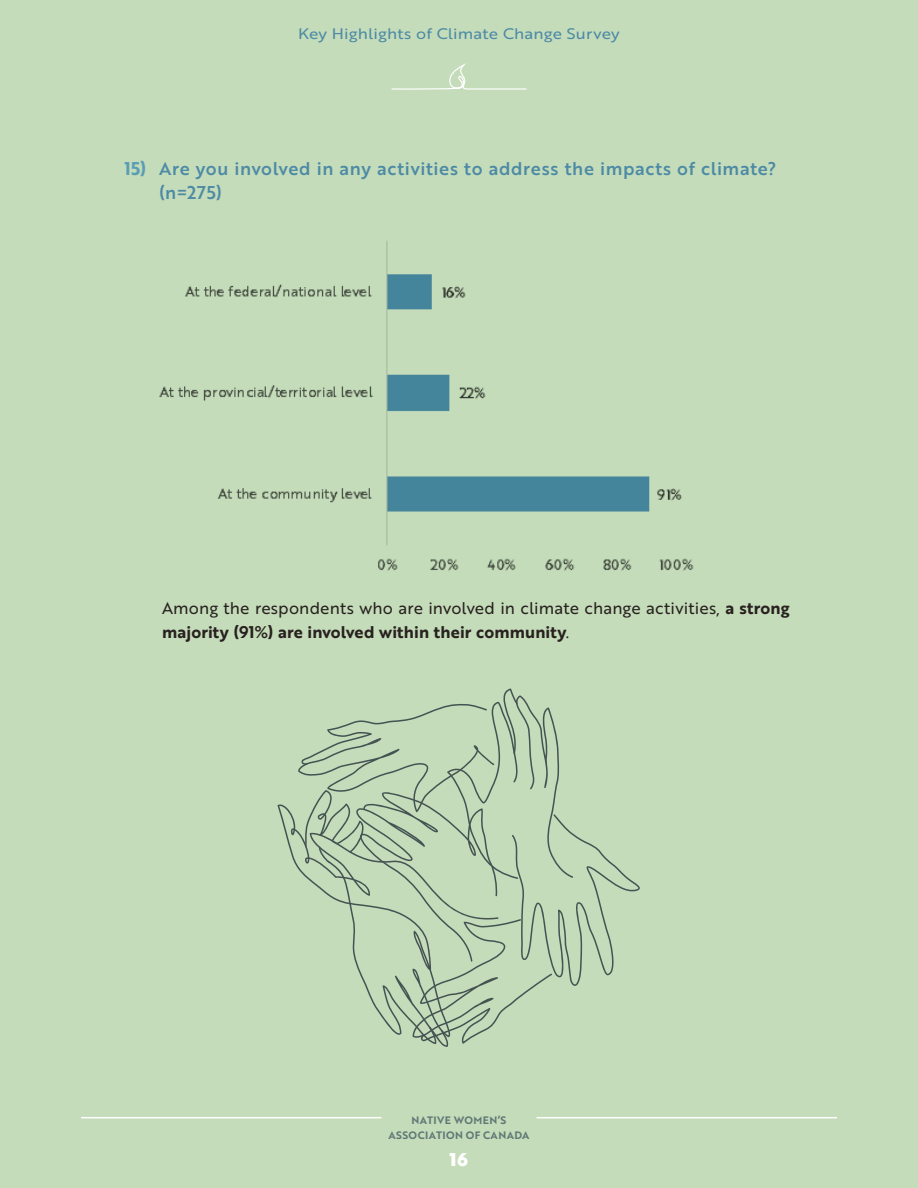
<style>
.page{position:relative;width:918px;height:1188px;background:#c4dcba}
.page>*{position:absolute;margin:0;border:0;box-sizing:border-box;transform-origin:0 0}
.t1{font:18px/24px "Brother 1816 Medium";letter-spacing:.035em;color:#4d8aa5}
.t2{font:18px "Brother 1816 Black";color:#fff}
.t3{font:16.5px "Brother 1816 Regular";letter-spacing:.01em;color:#28211f}
.t4{font:16.5px "Brother 1816 Bold";letter-spacing:.01em;color:#28211f}
.t5{font:14.85px "Brother 1816 Regular";letter-spacing:.01em;color:#4d8aa5;scale:1.11 1}
.t6{font:10.5px/15px "Brother 1816 Bold";letter-spacing:.04em;color:#627876;text-align:center}
.s1{font-family:"Brother 1816 Bold";color:#5a9db5}
.s2{font-family:"Brother 1816 Bold"}
.s3{font-family:"Brother 1816 Regular"}
</style>
<div class="page">
<hr style="left:537px;top:1117px;width:300px;height:1px;background:#fff">
<hr style="left:81px;top:1117px;width:300px;height:1px;background:#fff">
<svg style="left:392px;top:63px;width:134px;height:27px"></svg>
<img style="left:159px;top:241px;width:535px;height:330px">
<svg style="left:278px;top:688px;width:362px;height:359px"></svg>
<p class="t5" style="left:298px;top:22px;width:291px">Key Highlights of Climate Change Survey</p>
<p class="t1" style="left:159px;top:156px;width:619px;text-indent:-35px"><span class="s1">15)</span> Are you involved in any activities to address the impacts of climate? (n=275)</p>
<p class="t3" style="left:162px;top:595px;width:629px">Among the respondents who are involved in climate change activities, <span class="s2">a strong</span></p>
<p class="t4" style="left:162px;top:619px;width:409px">majority (91%) are involved within their community<span class="s3">.</span></p>
<p class="t6" style="left:388px;top:1112px;width:143px">NATIVE WOMEN’S<br>ASSOCIATION OF CANADA</p>
<p class="t2" style="left:450px;top:1146px;width:20px">16</p>
</div>
